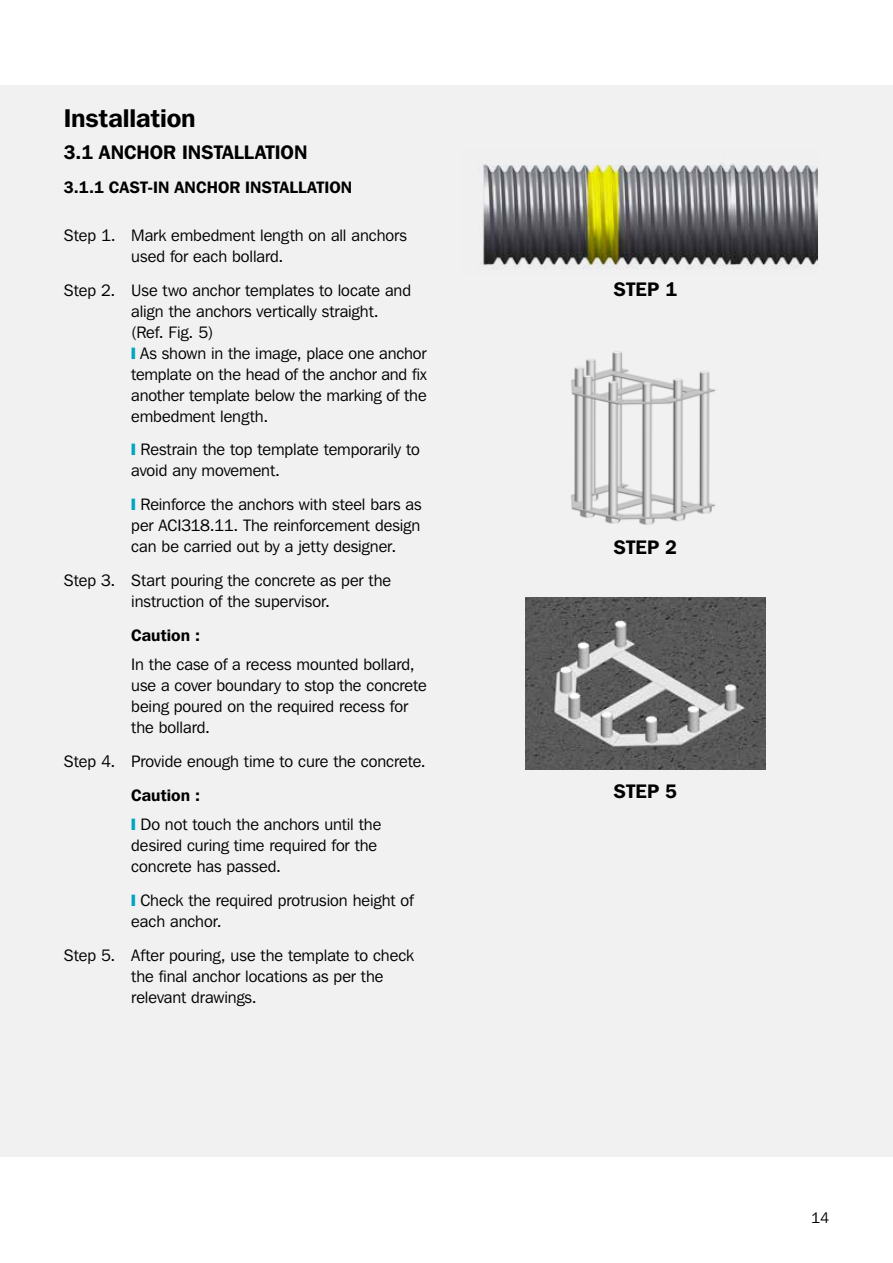
<style>
.page{position:relative;width:893px;height:1263px;background:#fff}
.page>*{position:absolute;margin:0;border:0;box-sizing:border-box;transform-origin:0 0}
.t1{font:600 25.5px "Franklin Gothic IT Cby BT";letter-spacing:-.005em;color:#000}
.t2{font:600 19.5px "Franklin Gothic IT Cby BT";color:#000}
.t3{font:16.5px/21px "Franklin Gothic IT Cby BT";letter-spacing:-.005em;color:#000}
.t4{font:600 16.5px "Franklin Gothic IT Cby BT";color:#000}
.t5{font:15px "Franklin Gothic IT Cby BT";color:#000}
.s1{color:#00a5c0}
.s2{font-weight:600}
</style>
<div class="page">
<div style="left:0;top:85px;width:893px;height:1072px;background:#f1f1f2"></div>
<img style="left:571px;top:351px;width:145px;height:174px">
<img style="left:525px;top:597px;width:240px;height:172px">
<img style="left:480px;top:163px;width:338px;height:106px">
<h1 class="t1" style="left:64px;top:102px;width:133px">Installation</h1>
<p class="t2" style="left:64px;top:140px;width:231px">3.1 ANCHOR INSTALLATION</p>
<p class="t4" style="left:64px;top:177px;width:278px">3.1.1 CAST-IN ANCHOR INSTALLATION</p>
<p class="t3" style="left:131px;top:224px;width:277px;text-indent:-68px">Step 1. Mark embedment length on all anchors used for each bollard.</p>
<p class="t3" style="left:131px;top:279px;width:297px;text-indent:-68px">Step 2. Use two anchor templates to locate and align the anchors vertically straight.<br>(Ref. Fig. 5)<br><span class="s1">❙</span> As shown in the image, place one anchor template on the head of the anchor and fix another template below the marking of the embedment length.</p>
<p class="t3" style="left:131px;top:439px;width:290px"><span class="s1">❙</span> Restrain the top template temporarily to avoid any movement.</p>
<p class="t3" style="left:131px;top:494px;width:292px;text-align:justify"><span class="s1">❙</span> Reinforce the anchors with steel bars as per ACI318.11. The reinforcement design can be carried out by a jetty designer.</p>
<p class="t3" style="left:64px;top:569px;width:329px;text-align:center">Step 3. Start pouring the concrete as per the instruction of the supervisor.</p>
<p class="t4" style="left:64px;top:624px;width:40px">C</p>
<p class="t4" style="left:142px;top:624px;width:60px">aution :</p>
<p class="t3" style="left:131px;top:654px;width:297px">In the case of a recess mounted bollard, use a cover boundary to stop the concrete being poured on the required recess for the bollard.</p>
<p class="t3" style="left:64px;top:750px;width:364px">Step 4. Provide enough time to cure the concrete.</p>
<p class="t4" style="left:64px;top:785px;width:40px">C</p>
<p class="t3" style="left:131px;top:780px;width:252px;line-height:29.5px;text-indent:11px"><span class="s2">aution :<br></span><span class="s1">❙</span> Do not touch the anchors until the</p>
<p class="t3" style="left:131px;top:835px;width:247px">desired curing time required for the concrete has passed.</p>
<p class="t3" style="left:131px;top:889px;width:285px"><span class="s1">❙</span> Check the required protrusion height of each anchor.</p>
<p class="t3" style="left:131px;top:944px;width:284px;text-indent:-68px">Step 5. After pouring, use the template to check the final anchor locations as per the relevant drawings.</p>
<p class="t2" style="left:614px;top:277px;width:65px">Step 1</p>
<p class="t2" style="left:614px;top:535px;width:65px">Step 2</p>
<p class="t2" style="left:614px;top:779px;width:65px">Step 5</p>
<p class="t5" style="left:811px;top:1209px;width:19px">14</p>
</div>
